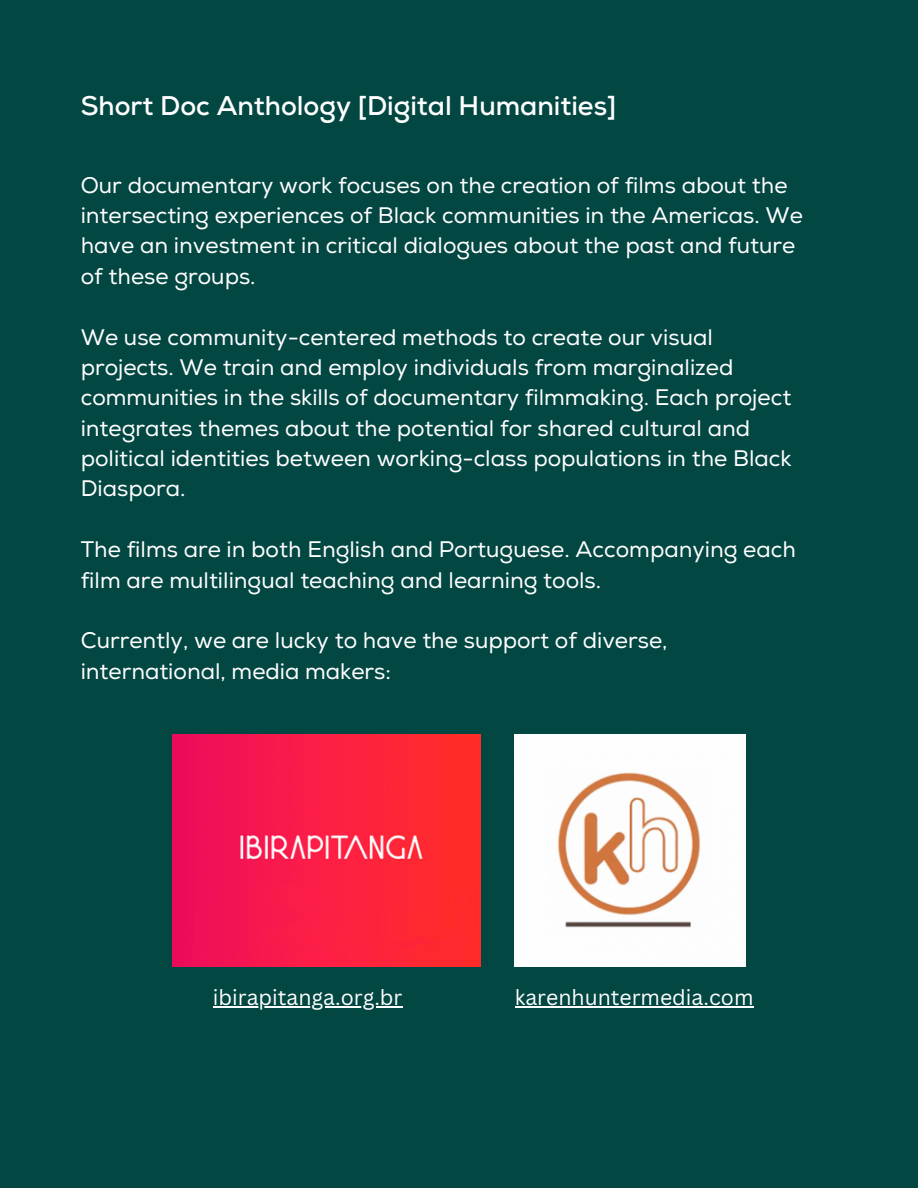
<style>
.page{position:relative;width:918px;height:1188px;background:#034743}
.page>*{position:absolute;margin:0;border:0;box-sizing:border-box;transform-origin:0 0}
.t1{font:700 27px "Nexa";color:#fff}
.t2{font:22.5px/30.3px "Nexa";color:#fff}
.t3{font:21.3px "Canva Sans";color:#fff}
</style>
<div class="page">
<img style="left:173px;top:735px;width:308px;height:232px">
<img style="left:514px;top:735px;width:232px;height:232px">
<hr style="left:515px;top:1006px;width:239px;height:2px;background:#fff">
<hr style="left:213px;top:1006px;width:189px;height:1px;background:#fff">
<p class="t1" style="left:81px;top:90px;width:537px">Short Doc Anthology [Digital Humanities]</p>
<p class="t2" style="left:81px;top:170px;width:724px">Our documentary work focuses on the creation of films about the intersecting experiences of Black communities in the Americas. We have an investment in critical dialogues about the past and future of these groups.</p>
<p class="t2" style="left:81px;top:322px;width:712px">We use community-centered methods to create our visual projects. We train and employ individuals from marginalized communities in the skills of documentary filmmaking. Each project integrates themes about the potential for shared cultural and political identities between working-class populations in the Black Diaspora.</p>
<p class="t2" style="left:81px;top:535px;width:717px">The films are in both English and Portuguese. Accompanying each film are multilingual teaching and learning tools.</p>
<p class="t2" style="left:81px;top:626px;width:588px">Currently, we are lucky to have the support of diverse, international, media makers:</p>
<p class="t3" style="left:213px;top:982px;width:191px">ibirapitanga.org.br</p>
<p class="t3" style="left:515px;top:982px;width:240px">karenhuntermedia.com</p>
</div>
